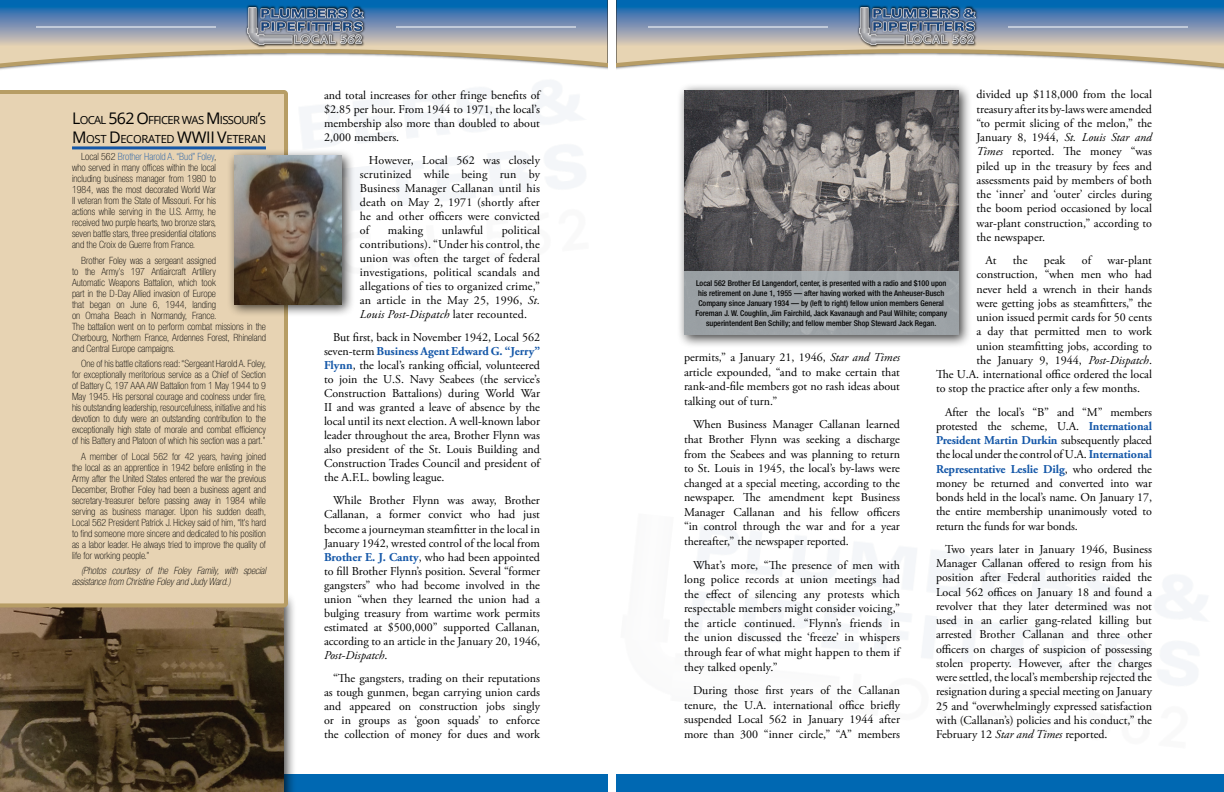
<style>
.page{position:relative;width:1224px;height:792px;background:#fff}
.page>*{position:absolute;margin:0;border:0;box-sizing:border-box;transform-origin:0 0}
.t1{font:12px/14px "Adobe Garamond Pro";color:#000;text-align:justify}
.t2{font:11.2px/19.2px "Open Sans";letter-spacing:-.03em;color:#000}
.t3{font:100 condensed 10px/11px "Helvetica Neue LT Std";color:#000;text-align:justify}
.t4{font:italic 100 condensed 10px/11px "Helvetica Neue LT Std";color:#000}
.t5{font:500 condensed 8px/10px "Helvetica Neue LT Std";color:#000;text-align:center}
.s1{font-size:16px}
.s2{color:#1457a8}
.s3{font-style:italic}
.s4{font-weight:700;color:#1457a8}
</style>
<div class="page">
<svg style="left:0;top:0;width:608px;height:70px"></svg>
<hr style="left:36px;top:26px;width:180px;height:2px;background:#fff">
<hr style="left:396px;top:26px;width:180px;height:2px;background:#fff">
<img style="left:245px;top:4px;width:122px;height:44px">
<img style="left:248px;top:7px;width:115px;height:37px">
<svg style="left:616px;top:0;width:608px;height:70px"></svg>
<hr style="left:648px;top:26px;width:180px;height:2px;background:#fff">
<hr style="left:1008px;top:26px;width:180px;height:2px;background:#fff">
<img style="left:857px;top:4px;width:122px;height:44px">
<img style="left:860px;top:7px;width:115px;height:37px">
<div style="left:0;top:774px;width:608px;height:18px;background:#0068b2"></div>
<div style="left:616px;top:774px;width:608px;height:18px;background:#0068b2"></div>
<div style="left:0;top:591px;width:297px;height:201px;background:#000;opacity:.75"></div>
<img style="left:0;top:607px;width:283px;height:185px">
<div style="left:0;top:90px;width:288px;height:517px;background:#e7d3b3"></div>
<div style="left:227px;top:149px;width:128px;height:169px;background:#000;opacity:.75"></div>
<img style="left:234px;top:156px;width:108px;height:148px">
<div style="left:677px;top:83px;width:295px;height:265px;background:#000;opacity:.75"></div>
<img style="left:684px;top:90px;width:274px;height:181px">
<div style="left:684px;top:271px;width:274px;height:64px;background:#9ca2a6"></div>
<p class="t2" style="left:72px;top:110px;width:195px"><span class="s1">L</span>OCAL <span class="s1">562 O</span> FFICER WAS <span class="s1">M</span> ISSOURI<span class="s1">’</span>S<br><span class="s1">M</span> OST <span class="s1">D</span> ECORATED <span class="s1">WWII V</span>ETERAN</p>
<p class="t3" style="left:72px;top:151px;width:146px;text-indent:9px">Local 562 <span class="s2">Brother Harold A. “Bud” Foley</span>, who served in many offices within the local including business manager from 1980 to 1984, was the most decorated World War II veteran from the State of Missouri. For his actions while serving in the U.S. Army, he received two purple hearts, two bronze stars, seven battle stars, three presidential citations and the Croix de Guerre from France.</p>
<p class="t3" style="left:72px;top:255px;width:195px;text-align:left;text-indent:9px">Brother Foley was a sergeant assigned<br>to the Army’s 197 Antiaircraft Artillery<br>Automatic Weapons Battalion, which took<br>part in the D-Day Allied invasion of Europe<br>that began on June 6, 1944, landing<br>on Omaha Beach in Normandy, France.<br>The battalion went on to perform combat missions in the Cherbourg, Northern France, Ardennes Forest, Rhineland and Central Europe campaigns.</p>
<p class="t3" style="left:72px;top:358px;width:196px;text-indent:9px">One of his battle citations read: “Sergeant Harold A. Foley, for exceptionally meritorious service as a Chief of Section of Battery C, 197 AAA AW Battalion from 1 May 1944 to 9<br>May 1945. His personal courage and coolness under fire, his outstanding leadership, resourcefulness, initiative and his devotion to duty were an outstanding contribution to the exceptionally high state of morale and combat efficiency of his Battery and Platoon of which his section was a part.”</p>
<p class="t3" style="left:72px;top:451px;width:196px;text-indent:9px">A member of Local 562 for 42 years, having joined the local as an apprentice in 1942 before enlisting in the Army after the United States entered the war the previous December, Brother Foley had been a business agent and secretary-treasurer before passing away in 1984 while serving as business manager. Upon his sudden death, Local 562 President Patrick J. Hickey said of him, “It’s hard to find someone more sincere and dedicated to his position as a labor leader. He always tried to improve the quality of life for working people.”</p>
<p class="t4" style="left:72px;top:566px;width:195px;text-indent:9px">(Photos courtesy of the Foley Family, with special assistance from Christine Foley and Judy Ward.)</p>
<p class="t1" style="left:324px;top:88px;width:218px">and total increases for other fringe benefits of $2.85 per hour. From 1944 to 1971, the local’s membership also more than doubled to about 2,000 members.</p>
<p class="t1" style="left:360px;top:153px;width:182px;text-indent:9px">However, Local 562 was closely scrutinized while being run by Business Manager Callanan until his death on May 2, 1971 (shortly after he and other officers were convicted of</p>
<p class="t1" style="left:360px;top:224px;width:182px;text-indent:142px">political contributions). “Under his control, the union was often the target of federal investigations, political scandals and allegations of ties to organized crime,” an article in the May 25, 1996, <span class="s3">St.<br>Louis Post-Dispatch</span> later recounted.</p>
<p class="t1" style="left:324px;top:331px;width:218px;text-indent:9px">But first, back in November 1942, Local 562 seven-term <span class="s4">Business Agent Edward G. “Jerry” Flynn</span>, the local’s ranking official, volunteered to join the U.S. Navy Seabees (the service’s Construction Battalions) during World War II and was granted a leave of absence by the local until its next election. A well-known labor leader throughout the area, Brother Flynn was also president of the St. Louis Building and Construction Trades Council and president of the A.F.L. bowling league.</p>
<p class="t1" style="left:324px;top:494px;width:218px;text-indent:9px">While Brother Flynn was away, Brother Callanan, a former convict who had just become a journeyman steamfitter in the local in January 1942, wrested control of the local from <span class="s4">Brother E. J. Canty</span>, who had been appointed to fill Brother Flynn’s position. Several “former gangsters” who had become involved in the union “when they learned the union had a bulging treasury from wartime work permits estimated at $500,000” supported Callanan, according to an article in the January 20, 1946, <span class="s3">Post-Dispatch</span>.</p>
<p class="t1" style="left:324px;top:671px;width:218px;text-indent:9px">“The gangsters, trading on their reputations as tough gunmen, began carrying union cards and appeared on construction jobs singly or in groups as ‘goon squads’ to enforce the collection of money for dues and work</p>
<p class="t1" style="left:388px;top:224px;width:37px">making</p>
<p class="t1" style="left:442px;top:224px;width:43px">unlawful</p>
<p class="t1" style="left:976px;top:88px;width:177px">divided up $118,000 from the local treasury after its by-laws were amended “to permit slicing of the melon,” the January 8, 1944, <span class="s3">St. Louis Star and Times</span> reported. The money “was piled up in the treasury by fees and assessments paid by members of both the ‘inner’ and ‘outer’ circles during the boom period occasioned by local war-plant construction,” according to the newspaper.</p>
<p class="t1" style="left:986px;top:254px;width:13px">At</p>
<p class="t1" style="left:1013px;top:254px;width:16px">the</p>
<p class="t1" style="left:1044px;top:254px;width:23px">peak</p>
<p class="t1" style="left:1082px;top:254px;width:11px">of</p>
<p class="t1" style="left:1108px;top:254px;width:46px">war-plant</p>
<p class="t1" style="left:976px;top:268px;width:177px">construction, “when men who had</p>
<p class="t1" style="left:976px;top:282px;width:177px">never held a wrench in their hands</p>
<p class="t1" style="left:976px;top:297px;width:177px">were getting jobs as steamfitters,” the</p>
<p class="t1" style="left:976px;top:311px;width:177px">union issued permit cards for 50 cents</p>
<p class="t1" style="left:976px;top:325px;width:177px">a day that permitted men to work</p>
<p class="t1" style="left:976px;top:339px;width:177px">union steamfitting jobs, according to</p>
<p class="t1" style="left:976px;top:354px;width:177px">the January 9, 1944, <span class="s3">Post-Dispatch</span>.</p>
<p class="t1" style="left:936px;top:368px;width:217px">The U.A. international office ordered the local</p>
<p class="t1" style="left:936px;top:382px;width:206px">to stop the practice after only a few months.</p>
<p class="t1" style="left:936px;top:405px;width:218px;text-indent:9px">After the local’s “B” and “M” members protested the scheme, U.A. <span class="s4">International President Martin Durkin</span> subsequently placed the local under the control of U.A. <span class="s4">International Representative Leslie Dilg</span>, who ordered the money be returned and converted into war bonds held in the local’s name. On January 17, the entire membership unanimously voted to return the funds for war bonds.</p>
<p class="t1" style="left:936px;top:542px;width:218px;text-indent:9px">Two years later in January 1946, Business Manager Callanan offered to resign from his position after Federal authorities raided the Local 562 offices on January 18 and found a revolver that they later determined was not used in an earlier gang-related killing but arrested Brother Callanan and three other officers on charges of suspicion of possessing stolen property. However, after the charges were settled, the local’s membership rejected the resignation during a special meeting on January 25 and “overwhelmingly expressed satisfaction with (Callanan’s) policies and his conduct,” the February 12 <span class="s3">Star and Times</span> reported.</p>
<p class="t5" style="left:695px;top:278px;width:253px">Local 562 Brother Ed Langendorf, center, is presented with a radio and $100 upon his retirement on June 1, 1955 — after having worked with the Anheuser-Busch Company since January 1934 — by (left to right) fellow union members General Foreman J. W. Coughlin, Jim Fairchild, Jack Kavanaugh and Paul Wilhite; company superintendent Ben Schilly; and fellow member Shop Steward Jack Regan.</p>
<p class="t1" style="left:684px;top:350px;width:218px;line-height:14.6px">permits,” a January 21, 1946, <span class="s3">Star and Times </span>article expounded, “and to make certain that rank-and-file members got no rash ideas about talking out of turn.”</p>
<p class="t1" style="left:684px;top:418px;width:218px;line-height:14.6px;text-indent:9px">When Business Manager Callanan learned that Brother Flynn was seeking a discharge from the Seabees and was planning to return to St. Louis in 1945, the local’s by-laws were changed at a special meeting, according to the newspaper. The amendment kept Business Manager Callanan and his fellow officers “in control through the war and for a year thereafter,” the newspaper reported.</p>
<p class="t1" style="left:684px;top:558px;width:218px;line-height:14.6px;text-indent:9px">What’s more, “The presence of men with long police records at union meetings had the effect of silencing any protests which respectable members might consider voicing,” the article continued. “Flynn’s friends in the union discussed the ‘freeze’ in whispers through fear of what might happen to them if they talked openly.”</p>
<p class="t1" style="left:684px;top:683px;width:218px;line-height:14.6px;text-indent:9px">During those first years of the Callanan tenure, the U.A. international office briefly suspended Local 562 in January 1944 after more than 300 “inner circle,” “A” members</p>
</div>
